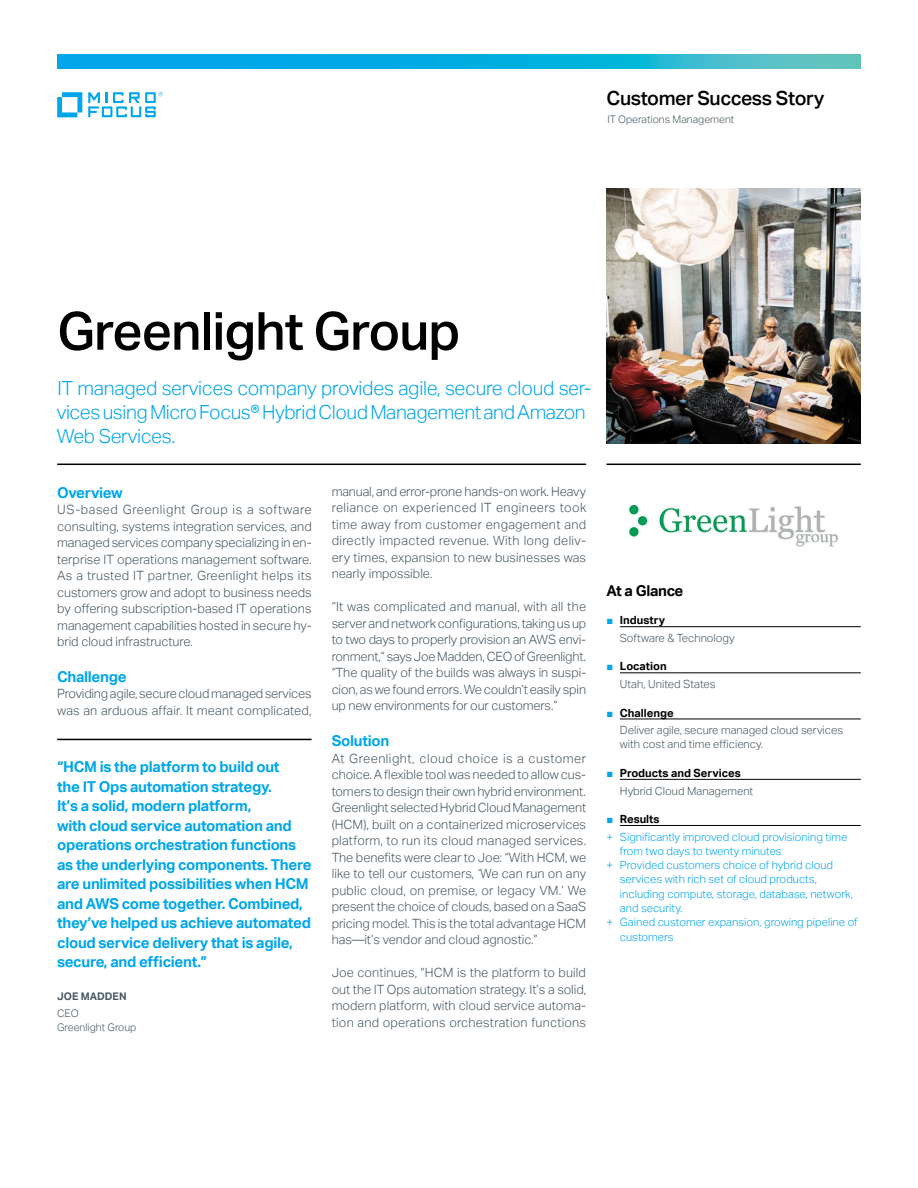
<style>
.page{position:relative;width:918px;height:1188px;background:#fff}
.page>*{position:absolute;margin:0;border:0;box-sizing:border-box;transform-origin:0 0}
.t1{font:500 52.5px "Aktiv Grotesk";letter-spacing:-.02em;color:#000}
.t2{font:300 19.5px/24px "Aktiv Grotesk";letter-spacing:-.02em;color:#00a6e9}
.t3{font:500 19.5px "Aktiv Grotesk";letter-spacing:-.02em;color:#000}
.t4{font:700 15px/19.5px "Aktiv Grotesk";letter-spacing:-.02em;color:#00a6e9}
.t5{font:700 15px "Aktiv Grotesk";letter-spacing:-.02em;color:#000}
.t6{font:300 12.75px/16.5px "Aktiv Grotesk";letter-spacing:-.005em;color:#455560;text-align:justify}
.t7{font:300 11.25px/17.7px "Aktiv Grotesk";color:#00a6e9}
.t8{font:300 11.25px/17.7px "Aktiv Grotesk";color:#455560}
.t9{font:300 10.5px/14.2px "Aktiv Grotesk";color:#455560}
.t10{font:700 10.5px "Aktiv Grotesk";color:#455560}
.s1{font-family:"Arial";font-weight:400;color:#00a6e9}
.s2{font-weight:700;color:#000}
.s3{font-family:"Arial";font-weight:400}
</style>
<div class="page">
<hr style="left:57px;top:464px;width:529px;height:1px;background:#000">
<hr style="left:606px;top:464px;width:255px;height:1px;background:#000">
<img style="left:606px;top:189px;width:255px;height:254px">
<hr style="left:620px;top:626px;width:241px;height:1px;background:#000">
<hr style="left:620px;top:673px;width:241px;height:1px;background:#000">
<hr style="left:620px;top:719px;width:241px;height:1px;background:#000">
<hr style="left:620px;top:779px;width:241px;height:1px;background:#000">
<hr style="left:620px;top:825px;width:241px;height:1px;background:#000">
<hr style="left:57px;top:739px;width:255px;height:1px;background:#000">
<img style="left:629px;top:504px;width:209px;height:43px">
<svg style="left:57px;top:92px;width:25px;height:25px"></svg>
<svg style="left:88px;top:92px;width:75px;height:25px"></svg>
<svg style="left:57px;top:54px;width:804px;height:15px;background:#14b0dc"></svg>
<h2 class="t3" style="left:607px;top:87px;width:219px">Customer Success Story</h2>
<p class="t9" style="left:607px;top:112px;width:129px">IT Operations Management</p>
<h1 class="t1" style="left:57px;top:301px;width:405px">Greenlight Group</h1>
<h2 class="t2" style="left:57px;top:377px;width:536px">IT managed services company provides agile, secure cloud ser&shy;vices using Micro Focus® Hybrid Cloud Management and Amazon<br>Web Services.</h2>
<p class="t4" style="left:57px;top:483px;width:67px">Overview</p>
<p class="t6" style="left:57px;top:501px;width:256px">US-based Greenlight Group is a software consulting, systems integration services, and managed services company specializing in en&shy;terprise IT operations management software.<br>As a trusted IT partner, Greenlight helps its customers grow and adopt to business needs by offering subscription-based IT operations management capabilities hosted in secure hy&shy;brid cloud infrastructure.</p>
<p class="t4" style="left:57px;top:667px;width:71px">Challenge</p>
<p class="t6" style="left:57px;top:686px;width:256px">Providing agile, secure cloud managed services was an arduous affair. It meant complicated,</p>
<p class="t4" style="left:57px;top:757px;width:256px">“HCM is the platform to build out<br>the IT Ops automation strategy.<br>It’s a solid, modern platform,<br>with cloud service automation and operations orchestration functions as the underlying components. There are unlimited possibilities when HCM and AWS come together. Combined, they’ve helped us achieve automated cloud service delivery that is agile, secure, and efficient.”</p>
<p class="t10" style="left:57px;top:991px;width:71px">Joe Madden</p>
<p class="t9" style="left:57px;top:1006px;width:81px">CEO<br>Greenlight Group</p>
<p class="t6" style="left:332px;top:483px;width:256px">manual, and error-prone hands-on work. Heavy reliance on experienced IT engineers took time away from customer engagement and directly impacted revenue. With long deliv&shy;ery times, expansion to new businesses was nearly impossible.</p>
<p class="t6" style="left:332px;top:599px;width:256px">“It was complicated and manual, with all the server and network configurations, taking us up to two days to properly provision an AWS envi&shy;ronment,” says Joe Madden, CEO of Greenlight. “The quality of the builds was always in suspi&shy;cion, as we found errors. We couldn’t easily spin up new environments for our customers.”</p>
<p class="t4" style="left:332px;top:731px;width:59px">Solution</p>
<p class="t6" style="left:332px;top:750px;width:256px">At Greenlight, cloud choice is a customer choice. A flexible tool was needed to allow cus&shy;tomers to design their own hybrid environment.<br>Greenlight selected Hybrid Cloud Management (HCM), built on a containerized microservices platform, to run its cloud managed services.<br>The benefits were clear to Joe: “With HCM, we like to tell our customers, ‘We can run on any public cloud, on premise, or legacy VM.’ We present the choice of clouds, based on a SaaS pricing model. This is the total advantage HCM has—it’s vendor and cloud agnostic.”</p>
<p class="t6" style="left:332px;top:965px;width:256px">Joe continues, “HCM is the platform to build out the IT Ops automation strategy. It’s a solid, modern platform, with cloud service automa&shy;tion and operations orchestration functions</p>
<p class="t5" style="left:606px;top:582px;width:79px">At a Glance</p>
<p class="t8" style="left:620px;top:612px;width:116px;text-indent:-14px"><span class="s1">■</span> <span class="s2">Industry<br></span>Software &amp; Technology</p>
<p class="t8" style="left:620px;top:658px;width:97px;text-indent:-14px"><span class="s1">■</span> <span class="s2">Location<br></span>Utah, United States</p>
<p class="t8" style="left:620px;top:704px;width:225px;text-indent:-14px"><span class="s1">■</span> <span class="s2">Challenge<br></span>Deliver agile, secure managed cloud services</p>
<p class="t8" style="left:620px;top:736px;width:145px">with cost and time efficiency.</p>
<p class="t8" style="left:620px;top:764px;width:135px;text-indent:-14px"><span class="s1">■</span> <span class="s2">Products and Services<br></span>Hybrid Cloud Management</p>
<p class="t7" style="left:606px;top:810px;width:242px"><span class="s3">■</span> <span class="s2">Results<br></span>+ Significantly improved cloud provisioning time</p>
<p class="t7" style="left:620px;top:842px;width:163px">from two days to twenty minutes</p>
<p class="t7" style="left:606px;top:857px;width:228px">+ Provided customers choice of hybrid cloud</p>
<p class="t7" style="left:620px;top:871px;width:199px">services with rich set of cloud products,</p>
<p class="t7" style="left:620px;top:885px;width:235px">including compute, storage, database, network,</p>
<p class="t7" style="left:620px;top:899px;width:64px">and security.</p>
<p class="t7" style="left:606px;top:914px;width:253px">+ Gained customer expansion, growing pipeline of</p>
<p class="t7" style="left:620px;top:928px;width:55px">customers</p>
</div>
